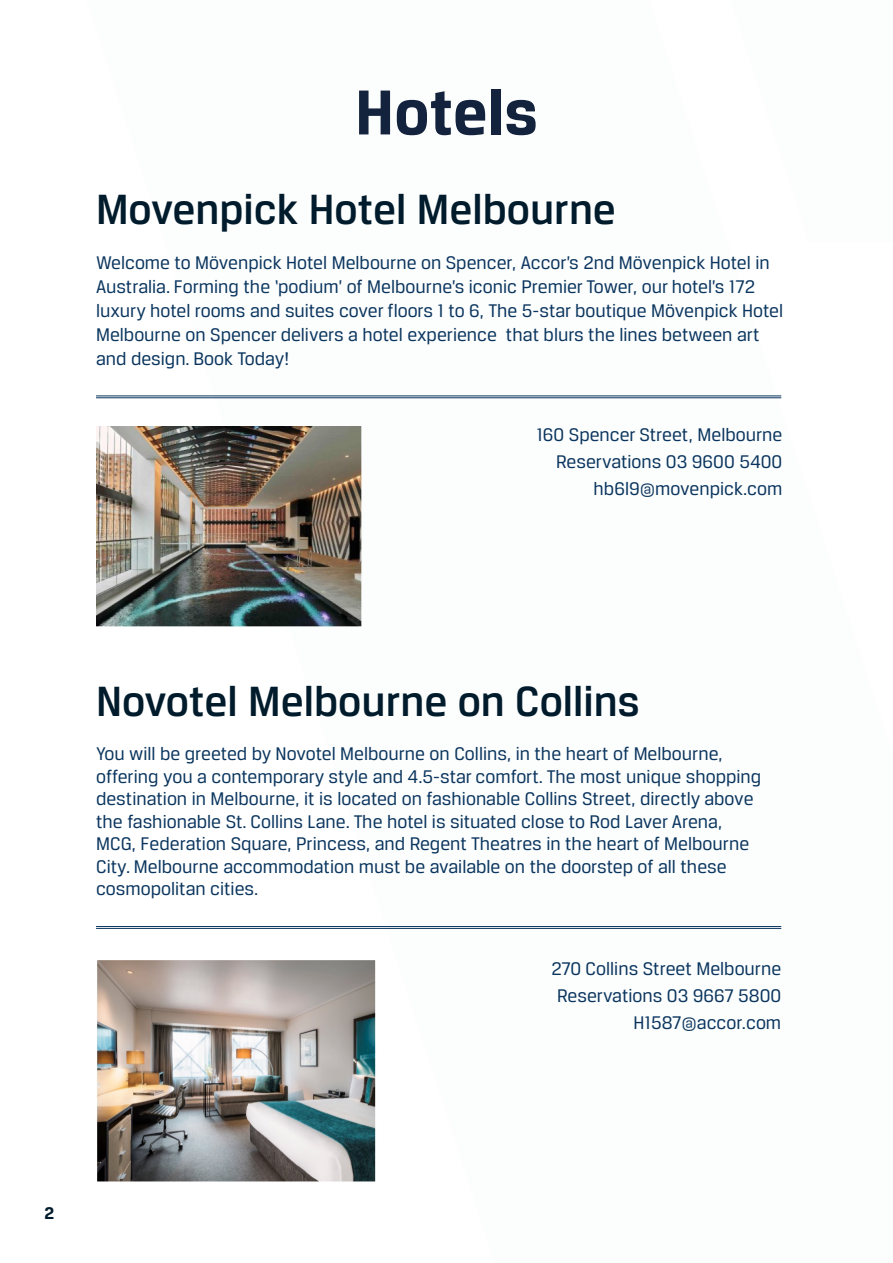
<style>
.page{position:relative;width:893px;height:1263px;background:#fff}
.page>*{position:absolute;margin:0;border:0;box-sizing:border-box;transform-origin:0 0}
.t1{font:700 67.5px "Breuer Text";color:#13223d}
.t2{font:500 45px "Breuer Text";color:#001b2b}
.t3{font:19.5px/22.5px "Breuer Text";color:#0a355e}
.t4{font:700 18px "Breuer Text";color:#001b2b}
</style>
<div class="page">
<hr style="left:96px;top:396px;width:685px;height:1px;background:#0a355e">
<hr style="left:96px;top:397px;width:685px;height:1px;background:#0a355e">
<img style="left:96px;top:427px;width:266px;height:199px">
<hr style="left:96px;top:926px;width:685px;height:1px;background:#0a355e">
<hr style="left:96px;top:928px;width:685px;height:1px;background:#0a355e">
<img style="left:96px;top:960px;width:280px;height:222px">
<p class="t1" style="left:355px;top:74px;width:184px">Hotels</p>
<p class="t2" style="left:96px;top:185px;width:521px">Movenpick Hotel Melbourne</p>
<p class="t3" style="left:96px;top:250px;width:689px;line-height:24px">Welcome to Mövenpick Hotel Melbourne on Spencer, Accor’s 2nd Mövenpick Hotel in Australia. Forming the ‘podium’ of Melbourne’s iconic Premier Tower, our hotel’s 172 luxury hotel rooms and suites cover floors 1 to 6, The 5-star boutique Mövenpick Hotel Melbourne on Spencer delivers a hotel experience that blurs the lines between art and design. Book Today!</p>
<p class="t3" style="left:536px;top:424px;width:248px">160 Spencer Street, Melbourne</p>
<p class="t3" style="left:556px;top:451px;width:228px">Reservations 03 9600 5400</p>
<p class="t3" style="left:593px;top:478px;width:190px">hb6l9@movenpick.com</p>
<p class="t2" style="left:96px;top:676px;width:545px">Novotel Melbourne on Collins</p>
<p class="t3" style="left:96px;top:742px;width:667px">You will be greeted by Novotel Melbourne on Collins, in the heart of Melbourne, offering you a contemporary style and 4.5-star comfort. The most unique shopping destination in Melbourne, it is located on fashionable Collins Street, directly above the fashionable St. Collins Lane. The hotel is situated close to Rod Laver Arena, MCG, Federation Square, Princess, and Regent Theatres in the heart of Melbourne City. Melbourne accommodation must be available on the doorstep of all these cosmopolitan cities.</p>
<p class="t3" style="left:551px;top:957px;width:231px">270 Collins Street Melbourne</p>
<p class="t3" style="left:557px;top:984px;width:226px">Reservations 03 9667 5800</p>
<p class="t3" style="left:633px;top:1011px;width:149px">H1587@accor.com</p>
<p class="t4" style="left:45px;top:1203px;width:11px">2</p>
</div>
